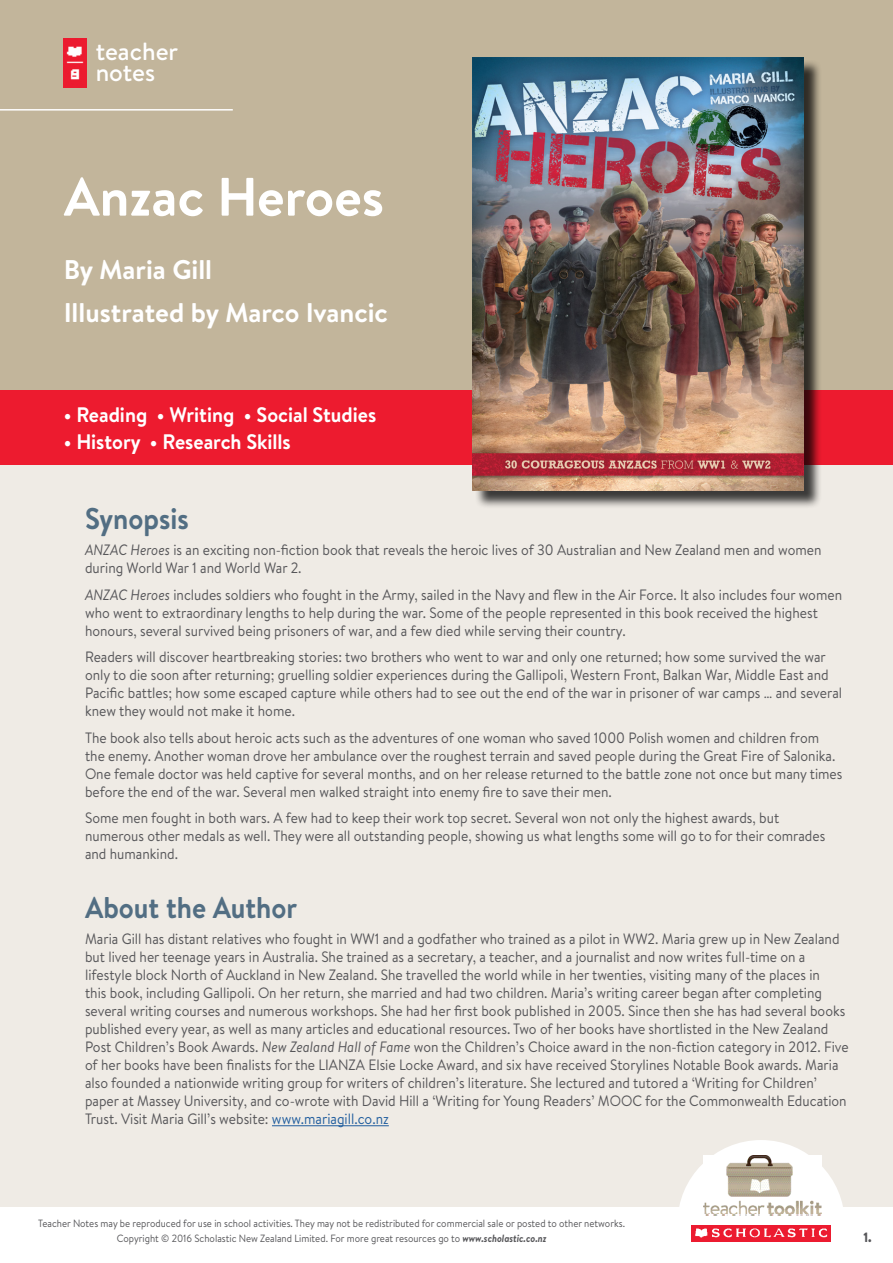
<style>
.page{position:relative;width:893px;height:1263px;background:#efebe5}
.page>*{position:absolute;margin:0;border:0;box-sizing:border-box;transform-origin:0 0}
.t1{font:700 54px "Brandon Text";color:#fff}
.t2{font:700 30px "Brandon Text";color:#526e83;scale:.92 1}
.t3{font:700 27px/42.5px "Brandon Text";color:#fff}
.t4{font:500 24.9px/21.3px "Brandon Text";color:#fff}
.t5{font:700 21px "Brandon Text";color:#fff;scale:.95 1}
.t6{font:15px/18px "Brandon Text";color:#565659;scale:.92 1}
.t7{font:900 13.5px "Brandon Text";color:#565659;scale:.92 1}
.t8{font:10.5px/15px "Brandon Text";color:#565659;text-align:center;scale:.92 1}
.s1{font-style:italic}
.s2{color:#215e9e}
.s3{font-weight:700;font-style:italic}
</style>
<div class="page">
<svg style="left:679px;top:1140px;width:164px;height:67px"></svg>
<div style="left:0;top:1207px;width:893px;height:56px;background:#fff"></div>
<img style="left:691px;top:1225px;width:139px;height:17px">
<img style="left:704px;top:1155px;width:118px;height:61px">
<div style="left:0;top:0;width:893px;height:399px;background:#c2b59b"></div>
<div style="left:0;top:391px;width:893px;height:74px;background:#ed1b2f"></div>
<img style="left:64px;top:38px;width:22px;height:49px">
<hr style="left:0;top:109px;width:233px;height:2px;background:#fff">
<hr style="left:272px;top:1125px;width:117px;height:1px;background:#215e9e">
<div style="left:475px;top:60px;width:347px;height:449px;background:#000;opacity:.75"></div>
<img style="left:472px;top:57px;width:332px;height:433px">
<h3 class="t4" style="left:96px;top:40px;width:84px">teacher notes</h3>
<h1 class="t1" style="left:64px;top:159px;width:322px">Anzac Heroes</h1>
<h3 class="t3" style="left:64px;top:248px;width:326px">By Maria Gill<br>Illustrated by Marco Ivancic</h3>
<h3 class="t5" style="left:64px;top:400px;width:330px">• Reading • Writing • Social Studies</h3>
<h3 class="t5" style="left:64px;top:427px;width:241px">• History • Research Skills</h3>
<h2 class="t2" style="left:85px;top:497px;width:114px">Synopsis</h2>
<p class="t6" style="left:85px;top:540px;width:802px"><span class="s1">ANZAC Heroes</span> is an exciting non-fiction book that reveals the heroic lives of 30 Australian and New Zealand men and women during World War 1 and World War 2.</p>
<p class="t6" style="left:85px;top:585px;width:824px"><span class="s1">ANZAC Heroes</span> includes soldiers who fought in the Army, sailed in the Navy and flew in the Air Force. It also includes four women who went to extraordinary lengths to help during the war. Some of the people represented in this book received the highest honours, several survived being prisoners of war, and a few died while serving their country.</p>
<p class="t6" style="left:85px;top:647px;width:824px">Readers will discover heartbreaking stories: two brothers who went to war and only one returned; how some survived the war only to die soon after returning; gruelling soldier experiences during the Gallipoli, Western Front, Balkan War, Middle East and Pacific battles; how some escaped capture while others had to see out the end of the war in prisoner of war camps … and several knew they would not make it home.</p>
<p class="t6" style="left:85px;top:728px;width:825px">The book also tells about heroic acts such as the adventures of one woman who saved 1000 Polish women and children from the enemy. Another woman drove her ambulance over the roughest terrain and saved people during the Great Fire of Salonika.<br>One female doctor was held captive for several months, and on her release returned to the battle zone not once but many times before the end of the war. Several men walked straight into enemy fire to save their men.</p>
<p class="t6" style="left:85px;top:808px;width:806px">Some men fought in both wars. A few had to keep their work top secret. Several won not only the highest awards, but numerous other medals as well. They were all outstanding people, showing us what lengths some will go to for their comrades and humankind.</p>
<h2 class="t2" style="left:85px;top:886px;width:232px">About the Author</h2>
<p class="t6" style="left:85px;top:929px;width:832px">Maria Gill has distant relatives who fought in WW1 and a godfather who trained as a pilot in WW2. Maria grew up in New Zealand but lived her teenage years in Australia. She trained as a secretary, a teacher, and a journalist and now writes full-time on a lifestyle block North of Auckland in New Zealand. She travelled the world while in her twenties, visiting many of the places in<br>this book, including Gallipoli. On her return, she married and had two children. Maria’s writing career began after completing several writing courses and numerous workshops. She had her first book published in 2005. Since then she has had several books published every year, as well as many articles and educational resources. Two of her books have shortlisted in the New Zealand Post Children’s Book Awards. <span class="s1">New Zealand Hall of Fame</span> won the Children’s Choice award in the non-fiction category in 2012. Five of her books have been finalists for the LIANZA Elsie Locke Award, and six have received Storylines Notable Book awards. Maria also founded a nationwide writing group for writers of children’s literature. She lectured and tutored a ‘Writing for Children’ paper at Massey University, and co-wrote with David Hill a ‘Writing for Young Readers’ MOOC for the Commonwealth Education Trust. Visit Maria Gill’s website: <span class="s2">www.mariagill.co.nz</span></p>
<p class="t8" style="left:38px;top:1215px;width:639px">Teacher Notes may be reproduced for use in school activities. They may not be redistributed for commercial sale or posted to other networks.<br>Copyright © 2016 Scholastic New Zealand Limited. For more great resources go to <span class="s3">www.scholastic.co.nz</span></p>
<p class="t7" style="left:863px;top:1227px;width:11px">1.</p>
</div>
